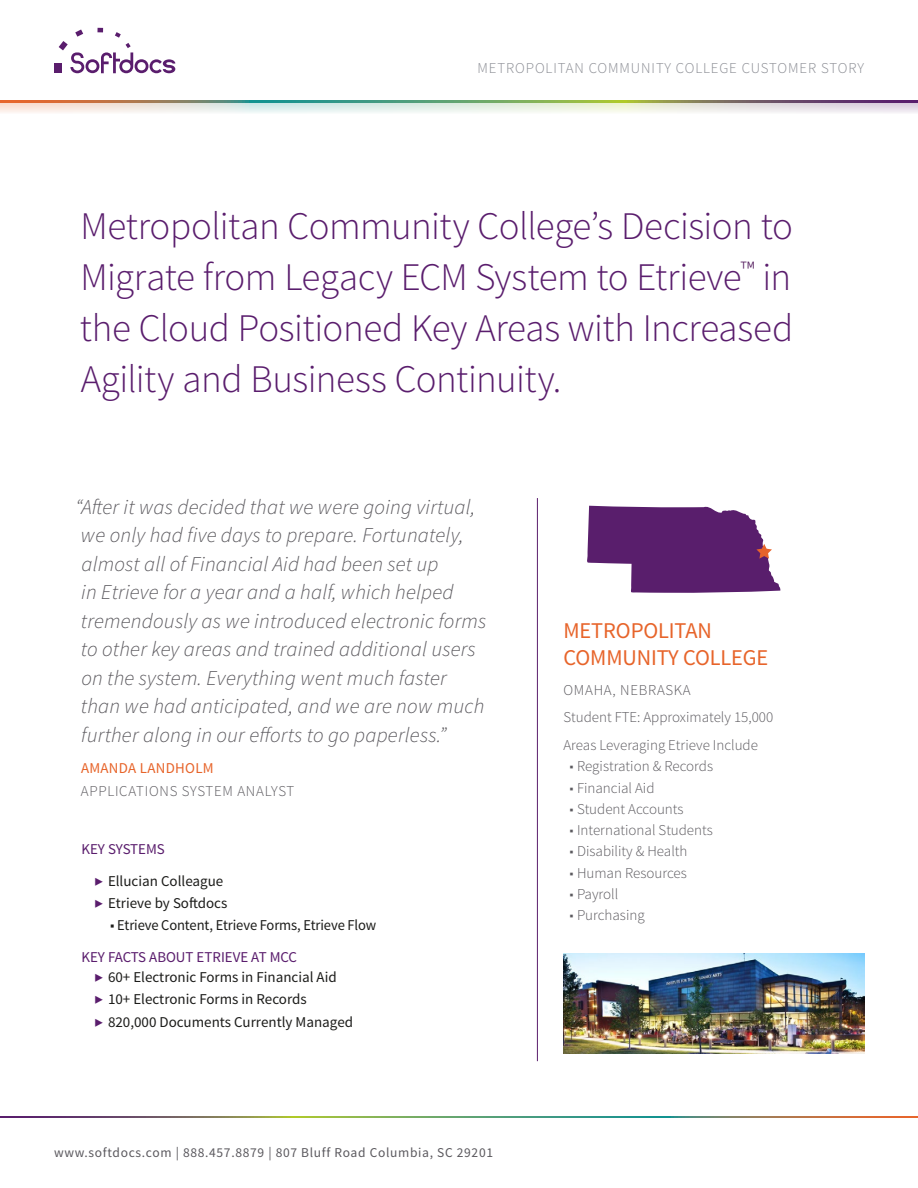
<style>
.page{position:relative;width:918px;height:1188px;background:#fff}
.page>*{position:absolute;margin:0;border:0;box-sizing:border-box;transform-origin:0 0}
.cover_title{font:300 39px/51px "Source Sans Pro";letter-spacing:-.01em;color:#5a1d6d;text-align:justify}
.cover_college_name{font:22.5px/27px "Source Sans Pro";letter-spacing:-.005em;color:#e7642a}
.cover_opening_quote{font:italic 300 21px/28.5px "Source Sans Pro";letter-spacing:.01em;color:#5b595e}
.cover_quick_facts_bu{font:15px "Source Sans Pro";color:#1c1c1a}
.cover_college_info_b{font:300 15px "Source Sans Pro";color:#5b595e}
.cover_college_info{font:300 15px "Source Sans Pro";color:#5b595e}
.header_subject{font:300 15px "Source Sans Pro";letter-spacing:.06em;color:#898b92}
.cover_opening_quote-2{font:300 15px "Source Sans Pro";letter-spacing:.05em;color:#5b595e}
.cover_quick_facts_he{font:15px "Source Sans Pro";color:#5a1d6d}
.cover_opening_quote-3{font:15px "Source Sans Pro";letter-spacing:.02em;color:#e7642a}
.cover_college_city{font:300 15px "Source Sans Pro";letter-spacing:.05em;color:#5b595e}
.cover_quick_facts_bu-2{font:15px "Source Sans Pro";color:#5a1d6d}
.footer_contact_info{font:13.5px "Source Sans Pro";letter-spacing:.05em;color:#5b595e}
.s1{color:#5a1d6d}
</style>
<div class="page">
<div style="left:54px;top:63px;width:7px;height:9px;background:#5a1d6d"></div>
<svg style="left:59px;top:28px;width:116px;height:45px"></svg>
<svg style="left:0;top:102px;width:918px;height:11px"></svg>
<svg style="left:0;top:100px;width:918px;height:2px;background:#798262"></svg>
<svg style="left:0;top:1116px;width:918px;height:2px;background:#788262"></svg>
<hr style="left:537px;top:498px;width:1px;height:563px;background:#5a1d6d">
<svg style="left:587px;top:505px;width:193px;height:88px"></svg>
<img style="left:564px;top:954px;width:301px;height:100px">
<p class="header_subject" style="left:478px;top:59px;width:388px">METROPOLITAN COMMUNITY COLLEGE CUSTOMER STORY</p>
<p class="cover_title" style="left:80px;top:201px;width:715px">Metropolitan Community College’s Decision to Migrate from Legacy ECM System to Etrieve<sup>™</sup> in the Cloud Positioned Key Areas with Increased Agility and Business Continuity.</p>
<p class="cover_opening_quote" style="left:75px;top:493px;width:412px">“After it was decided that we were going virtual, we only had five days to prepare. Fortunately, almost all of Financial Aid had been set up<br>in Etrieve for a year and a half, which helped tremendously as we introduced electronic forms to other key areas and trained additional users on the system. Everything went much faster<br>than we had anticipated, and we are now much further along in our efforts to go paperless.”</p>
<p class="cover_opening_quote-3" style="left:81px;top:759px;width:134px">AMANDA LANDHOLM</p>
<p class="cover_opening_quote-2" style="left:81px;top:782px;width:215px">APPLICATIONS SYSTEM ANALYST</p>
<p class="cover_quick_facts_bu-2" style="left:81px;top:840px;width:85px">KEY SYSTEMS</p>
<p class="cover_quick_facts_bu" style="left:94px;top:871px;width:130px"><span class="s1">▶</span> Ellucian Colleague</p>
<p class="cover_quick_facts_bu" style="left:94px;top:894px;width:134px"><span class="s1">▶</span> Etrieve by Softdocs</p>
<p class="cover_quick_facts_bu" style="left:110px;top:916px;width:268px">■ Etrieve Content, Etrieve Forms, Etrieve Flow</p>
<p class="cover_quick_facts_he" style="left:81px;top:947px;width:217px">KEY FACTS ABOUT ETRIEVE AT MCC</p>
<p class="cover_quick_facts_bu" style="left:94px;top:968px;width:244px"><span class="s1">▶</span> 60+ Electronic Forms in Financial Aid</p>
<p class="cover_quick_facts_bu" style="left:94px;top:990px;width:214px"><span class="s1">▶</span> 10+ Electronic Forms in Records</p>
<p class="cover_quick_facts_bu" style="left:94px;top:1012px;width:260px"><span class="s1">▶</span> 820,000 Documents Currently Managed</p>
<p class="footer_contact_info" style="left:54px;top:1144px;width:441px">www.softdocs.com | 888.457.8879 | 807 Bluff Road Columbia, SC 29201</p>
<p class="cover_college_name" style="left:564px;top:618px;width:206px">METROPOLITAN<br>COMMUNITY COLLEGE</p>
<p class="cover_college_city" style="left:564px;top:681px;width:129px">OMAHA, NEBRASKA</p>
<p class="cover_college_info" style="left:564px;top:708px;width:211px">Student FTE: Approximately 15,000</p>
<p class="cover_college_info" style="left:564px;top:736px;width:196px">Areas Leveraging Etrieve Include</p>
<p class="cover_college_info_b" style="left:570px;top:757px;width:145px">■ Registration &amp; Records</p>
<p class="cover_college_info_b" style="left:570px;top:779px;width:86px">■ Financial Aid</p>
<p class="cover_college_info_b" style="left:570px;top:800px;width:116px">■ Student Accounts</p>
<p class="cover_college_info_b" style="left:570px;top:821px;width:145px">■ International Students</p>
<p class="cover_college_info_b" style="left:570px;top:842px;width:120px">■ Disability &amp; Health</p>
<p class="cover_college_info_b" style="left:570px;top:864px;width:119px">■ Human Resources</p>
<p class="cover_college_info_b" style="left:570px;top:885px;width:50px">■ Payroll</p>
<p class="cover_college_info_b" style="left:570px;top:906px;width:77px">■ Purchasing</p>
</div>
